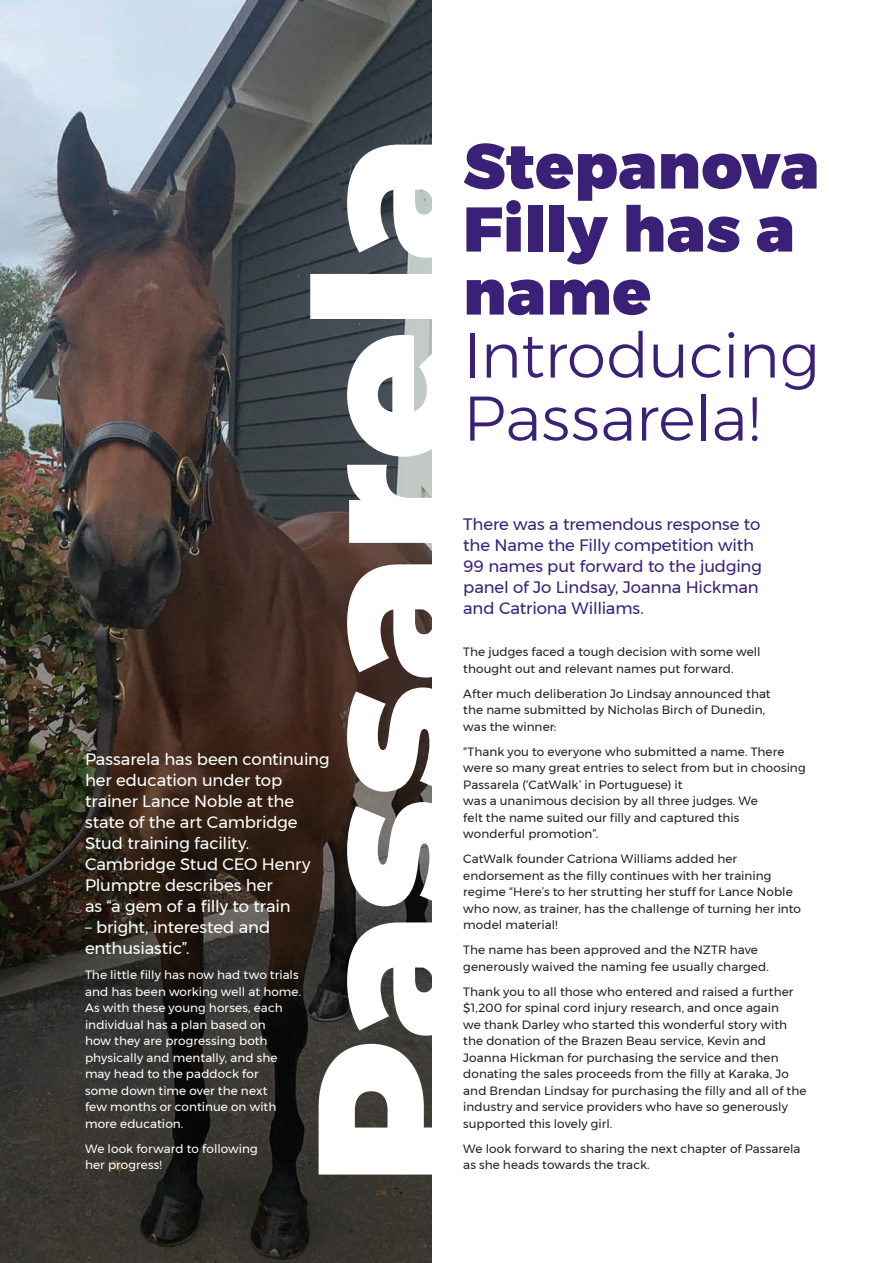
<style>
.page{position:relative;width:893px;height:1263px;background:#fff}
.page>*{position:absolute;margin:0;border:0;box-sizing:border-box;transform-origin:0 0}
.t1{font:900 63px/63px "Montserrat";letter-spacing:.01em;color:#3b2078}
.t2{font:16.5px/21px "Montserrat";letter-spacing:-.01em;color:#fff}
.t3{font:16.5px/21px "Montserrat";letter-spacing:-.01em;color:#3b2078}
.t4{font:12px/16.5px "Montserrat";letter-spacing:.005em;color:#231f20}
.t5{font:12px/16.5px "Montserrat";letter-spacing:.005em;color:#fff}
.s1{font-weight:300}
</style>
<div class="page">
<img style="left:0;top:0;width:432px;height:727px">
<svg style="left:0;top:727px;width:432px;height:536px;background:#302a23"></svg>
<svg style="left:310px;top:145px;width:122px;height:1029px"></svg>
<p class="t2" style="left:85px;top:748px;width:246px">Passarela has been continuing her education under top trainer Lance Noble at the state of the art Cambridge<br>Stud training facility.<br>Cambridge Stud CEO Henry<br>Plumptre describes her<br>as “a gem of a filly to train</p>
<p class="t2" style="left:85px;top:916px;width:187px">– bright, interested and enthusiastic”.</p>
<p class="t5" style="left:85px;top:966px;width:218px">The little filly has now had two trials and has been working well at home.<br>As with these young horses, each individual has a plan based on<br>how they are progressing both physically and mentally, and she may head to the paddock for<br>some down time over the next<br>few months or continue on with more education.</p>
<p class="t5" style="left:85px;top:1140px;width:174px">We look forward to following her progress!</p>
<p class="t1" style="left:463px;top:135px;width:358px">Stepanova<br>Filly has a name<br><span class="s1">Introducing<br>Passarela!</span></p>
<p class="t3" style="left:463px;top:513px;width:300px">There was a tremendous response to the Name the Filly competition with<br>99 names put forward to the judging panel of Jo Lindsay, Joanna Hickman and Catriona Williams.</p>
<p class="t4" style="left:463px;top:643px;width:299px">The judges faced a tough decision with some well thought out and relevant names put forward.</p>
<p class="t4" style="left:463px;top:685px;width:309px">After much deliberation Jo Lindsay announced that the name submitted by Nicholas Birch of Dunedin, was the winner:</p>
<p class="t4" style="left:463px;top:743px;width:344px">“Thank you to everyone who submitted a name. There were so many great entries to select from but in choosing Passarela (‘CatWalk’ in Portuguese) it<br>was a unanimous decision by all three judges. We<br>felt the name suited our filly and captured this<br>wonderful promotion”.</p>
<p class="t4" style="left:463px;top:850px;width:339px">CatWalk founder Catriona Williams added her endorsement as the filly continues with her training regime “Here’s to her strutting her stuff for Lance Noble who now, as trainer, has the challenge of turning her into model material!</p>
<p class="t4" style="left:463px;top:941px;width:307px">The name has been approved and the NZTR have generously waived the naming fee usually charged.</p>
<p class="t4" style="left:463px;top:983px;width:345px">Thank you to all those who entered and raised a further $1,200 for spinal cord injury research, and once again<br>we thank Darley who started this wonderful story with the donation of the Brazen Beau service, Kevin and Joanna Hickman for purchasing the service and then donating the sales proceeds from the filly at Karaka, Jo and Brendan Lindsay for purchasing the filly and all of the industry and service providers who have so generously supported this lovely girl.</p>
<p class="t4" style="left:463px;top:1140px;width:339px">We look forward to sharing the next chapter of Passarela as she heads towards the track.</p>
</div>
